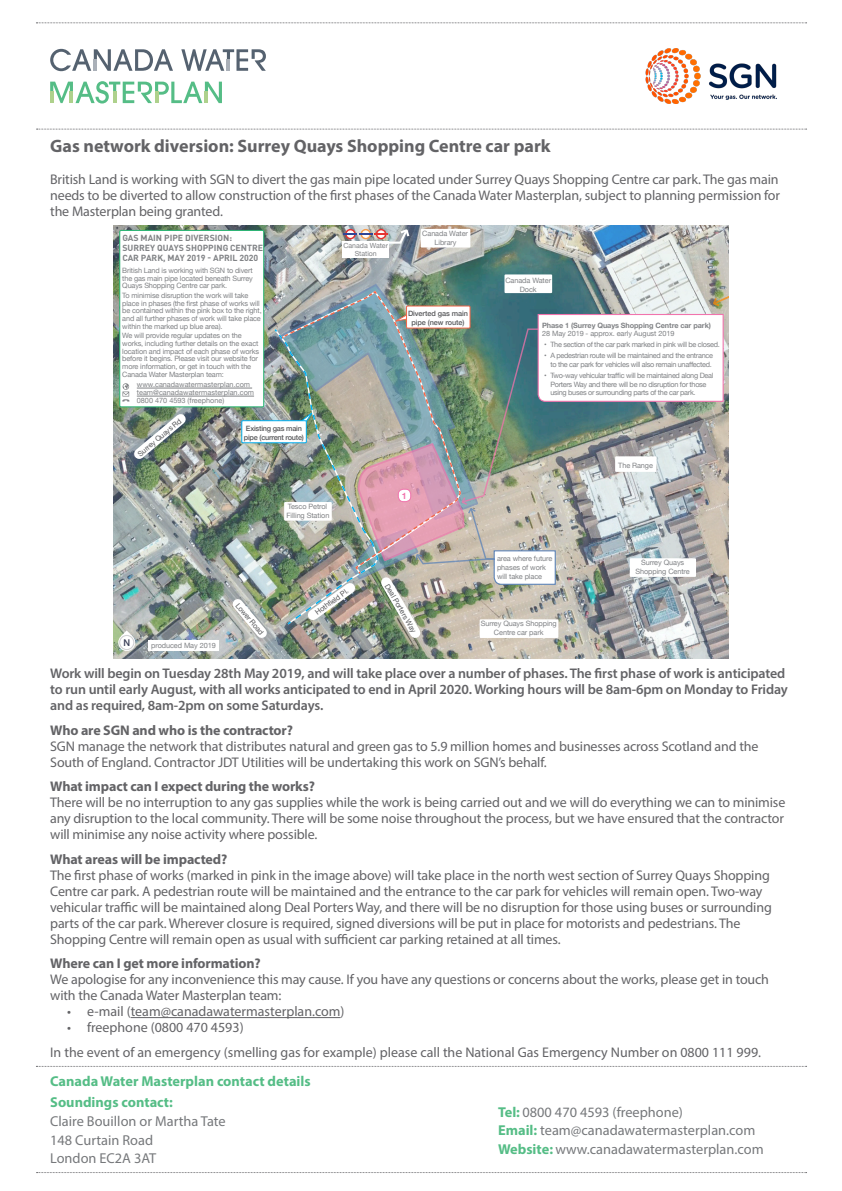
<style>
.page{position:relative;width:842px;height:1191px;background:#fff}
.page>*{position:absolute;margin:0;border:0;box-sizing:border-box;transform-origin:0 0}
.body{font:700 18px "Myriad Pro";color:#636366}
.t1{font:14.4px "Myriad Pro";color:#76787b}
.t2{font:700 14.4px "Myriad Pro";color:#55bd86}
.body-2{font:14px/16px "Myriad Pro";letter-spacing:-.01em;color:#636366}
.body-3{font:600 14px/16px "Myriad Pro";letter-spacing:-.01em;color:#636366}
.body-4{font:700 14px "Myriad Pro";letter-spacing:-.01em;color:#636366}
.t3{font:500 9.3px "Helvetica Neue";color:#3a3f58}
.t4{font:700 8.8px/10.2px "DIN Pro";color:#808285}
.t5{font:700 8.8px "Helvetica Neue";color:#f174ad}
.t6{font:7.3px/7.7px "Helvetica Neue";letter-spacing:-.02em;color:#808285;text-align:center}
.t7{font:7.3px/8.8px "Helvetica Neue";letter-spacing:-.04em;color:#808285;text-align:right}
.t8{font:7.3px/8px "Helvetica Neue";color:#808285}
.t9{font:7.3px "Helvetica Neue";color:#57585a}
.t10{font:700 7.3px "Helvetica Neue";letter-spacing:-.01em;color:#808285}
.t11{font:500 7.3px/8.8px "Helvetica Neue";letter-spacing:-.03em;color:#57585a}
.t12{font:500 7.3px/8.8px "Helvetica Neue";letter-spacing:-.01em;color:#57585a;text-align:center}
.t13{font:7px/8.4px "Helvetica Neue";color:#808285;text-align:center}
.s1{font-weight:700;color:#55bd86}
</style>
<div class="page">
<svg style="left:37px;top:129px;width:770px;height:1px"></svg>
<svg style="left:36px;top:22px;width:771px;height:1px"></svg>
<svg style="left:50px;top:81px;width:172px;height:22px"></svg>
<svg style="left:50px;top:49px;width:216px;height:22px"></svg>
<img style="left:646px;top:49px;width:131px;height:54px">
<svg style="left:37px;top:1172px;width:770px;height:1px"></svg>
<svg style="left:36px;top:1066px;width:771px;height:1px"></svg>
<hr style="left:131px;top:1017px;width:210px;height:1px;background:#636366">
<img style="left:113px;top:225px;width:616px;height:433px">
<svg style="left:121px;top:630px;width:12px;height:6px"></svg>
<svg style="left:118px;top:634px;width:17px;height:17px"></svg>
<div style="left:119px;top:635px;width:15px;height:15px;border:1px solid #d1d2d4;border-radius:50%"></div>
<div style="left:148px;top:640px;width:71px;height:11px;background:#fff"></div>
<div style="left:120px;top:230px;width:144px;height:177px;background:#fff"></div>
<div style="left:120px;top:230px;width:144px;height:177px;border:1px solid #26b471"></div>
<hr style="left:137px;top:388px;width:115px;height:1px;background:#808285">
<hr style="left:137px;top:396px;width:117px;height:1px;background:#808285">
<img style="left:122px;top:383px;width:73px;height:85px">
<img style="left:223px;top:227px;width:506px;height:420px">
<p class="body" style="left:50px;top:134px;width:502px">Gas network diversion: Surrey Quays Shopping Centre car park</p>
<p class="body-2" style="left:50px;top:171px;width:731px;text-align:justify">British Land is working with SGN to divert the gas main pipe located under Surrey Quays Shopping Centre car park. The gas main needs to be diverted to allow construction of the first phases of the Canada Water Masterplan, subject to planning permission for the Masterplan being granted.</p>
<p class="t4" style="left:122px;top:232px;width:142px">GAS MAIN PIPE DIVERSION:<br>SURREY QUAYS SHOPPING CENTRE<br>CAR PARK, MAY 2019 - APRIL 2020</p>
<p class="t6" style="left:122px;top:267px;width:132px;text-align:justify">British Land is working with SGN to divert the gas main pipe located beneath Surrey Quays Shopping Centre car park.</p>
<p class="t6" style="left:122px;top:292px;width:141px;text-align:left">To minimise disruption the work will take place in phases (the first phase of works will be contained within the pink box to the right, and all further phases of work will take place within the marked up blue area).</p>
<p class="t6" style="left:122px;top:332px;width:138px;text-align:left">We will provide regular updates on the works, including further details on the exact location and impact of each phase of works before it begins. Please visit our website for more information, or get in touch with the Canada Water Masterplan team:</p>
<p class="t8" style="left:137px;top:381px;width:119px">www.canadawatermasterplan.com team@canadawatermasterplan.com<br>0800 470 4593 (freephone)</p>
<p class="t9" style="left:135px;top:451px;width:56px;rotate:-40deg">Surrey Quays Rd</p>
<p class="t11" style="left:244px;top:423px;width:62px">Existing gas main pipe (current route)</p>
<p class="t6" style="left:286px;top:502px;width:45px;line-height:8.8px;text-align:left">Tesco Petrol<br>Filling Station</p>
<p class="t13" style="left:343px;top:241px;width:46px">Canada Water<br>Station</p>
<p class="t6" style="left:422px;top:229px;width:47px;line-height:8.8px">Canada Water<br>Library</p>
<p class="t12" style="left:408px;top:309px;width:61px">Diverted gas main pipe (new route)</p>
<p class="t5" style="left:402px;top:489px;width:6px">1</p>
<p class="t6" style="left:505px;top:276px;width:47px;line-height:8.8px">Canada Water<br>Dock</p>
<p class="t10" style="left:542px;top:319px;width:170px">Phase 1 (Surrey Quays Shopping Centre car park)</p>
<p class="t6" style="left:542px;top:330px;width:134px">28 May 2019 - approx. early August 2019</p>
<p class="t7" style="left:544px;top:341px;width:177px">• The section of the car park marked in pink will be closed.</p>
<p class="t7" style="left:544px;top:351px;width:170px">• A pedestrian route will be maintained and the entrance to the car park for vehicles will also remain unaffected.</p>
<p class="t7" style="left:550px;top:371px;width:165px;text-align:left;text-indent:-6px">• Two-way vehicular traffic will be maintained along Deal<br>Porters Way and there will be no disruption for those using buses or surrounding parts of the car park.</p>
<p class="t6" style="left:618px;top:461px;width:36px">The Range</p>
<p class="t3" style="left:123px;top:635px;width:8px">N</p>
<p class="t6" style="left:151px;top:641px;width:66px">produced May 2019</p>
<p class="t9" style="left:241px;top:600px;width:40px;rotate:50deg">Lower Road</p>
<p class="t9" style="left:313px;top:609px;width:41px;rotate:-36deg">Hothfi eld Pl.</p>
<p class="t9" style="left:391px;top:581px;width:57px;rotate:60deg">Deal Porters Way</p>
<p class="t6" style="left:497px;top:554px;width:57px;line-height:8.8px;text-align:left">area where future phases of work will take place</p>
<p class="t6" style="left:481px;top:619px;width:78px;line-height:8.8px">Surrey Quays Shopping<br>Centre car park</p>
<p class="t6" style="left:635px;top:558px;width:56px;line-height:8.8px">Surrey Quays<br>Shopping Centre</p>
<p class="body-3" style="left:50px;top:665px;width:739px">Work will begin on Tuesday 28th May 2019, and will take place over a number of phases. The first phase of work is anticipated to run until early August, with all works anticipated to end in April 2020. Working hours will be 8am-6pm on Monday to Friday and as required, 8am-2pm on some Saturdays.</p>
<p class="body-4" style="left:50px;top:720px;width:244px">Who are SGN and who is the contractor?</p>
<p class="body-2" style="left:50px;top:737px;width:710px">SGN manage the network that distributes natural and green gas to 5.9 million homes and businesses across Scotland and the<br>South of England. Contractor JDT Utilities will be undertaking this work on SGN’s behalf.</p>
<p class="body-4" style="left:50px;top:777px;width:266px">What impact can I expect during the works?</p>
<p class="body-2" style="left:50px;top:794px;width:737px;text-align:justify">There will be no interruption to any gas supplies while the work is being carried out and we will do everything we can to minimise any disruption to the local community. There will be some noise throughout the process, but we have ensured that the contractor will minimise any noise activity where possible.</p>
<p class="body-4" style="left:50px;top:849px;width:179px">What areas will be impacted?</p>
<p class="body-2" style="left:50px;top:866px;width:723px">The first phase of works (marked in pink in the image above) will take place in the north west section of Surrey Quays Shopping Centre car park. A pedestrian route will be maintained and the entrance to the car park for vehicles will remain open. Two-way vehicular traffic will be maintained along Deal Porters Way, and there will be no disruption for those using buses or surrounding parts of the car park. Wherever closure is required, signed diversions will be put in place for motorists and pedestrians. The Shopping Centre will remain open as usual with sufficient car parking retained at all times.</p>
<p class="body-4" style="left:50px;top:954px;width:212px">Where can I get more information?</p>
<p class="body-2" style="left:50px;top:971px;width:720px">We apologise for any inconvenience this may cause. If you have any questions or concerns about the works, please get in touch with the Canada Water Masterplan team:</p>
<p class="body-2" style="left:67px;top:1003px;width:279px">• e-mail (team@canadawatermasterplan.com)</p>
<p class="body-2" style="left:67px;top:1019px;width:178px">• freephone (0800 470 4593)</p>
<p class="body-2" style="left:50px;top:1043px;width:712px">In the event of an emergency (smelling gas for example) please call the National Gas Emergency Number on 0800 111 999.</p>
<p class="t2" style="left:50px;top:1072px;width:262px">Canada Water Masterplan contact details</p>
<p class="t2" style="left:50px;top:1093px;width:124px">Soundings contact:</p>
<p class="t1" style="left:50px;top:1112px;width:177px">Claire Bouillon or Martha Tate</p>
<p class="t1" style="left:50px;top:1130px;width:104px">148 Curtain Road</p>
<p class="t1" style="left:50px;top:1149px;width:108px">London EC2A 3AT</p>
<p class="t1" style="left:498px;top:1102px;width:186px"><span class="s1">Tel:</span> 0800 470 4593 (freephone)</p>
<p class="t1" style="left:498px;top:1121px;width:259px"><span class="s1">Email:</span> team@canadawatermasterplan.com</p>
<p class="t1" style="left:498px;top:1140px;width:267px"><span class="s1">Website:</span> www.canadawatermasterplan.com</p>
</div>
